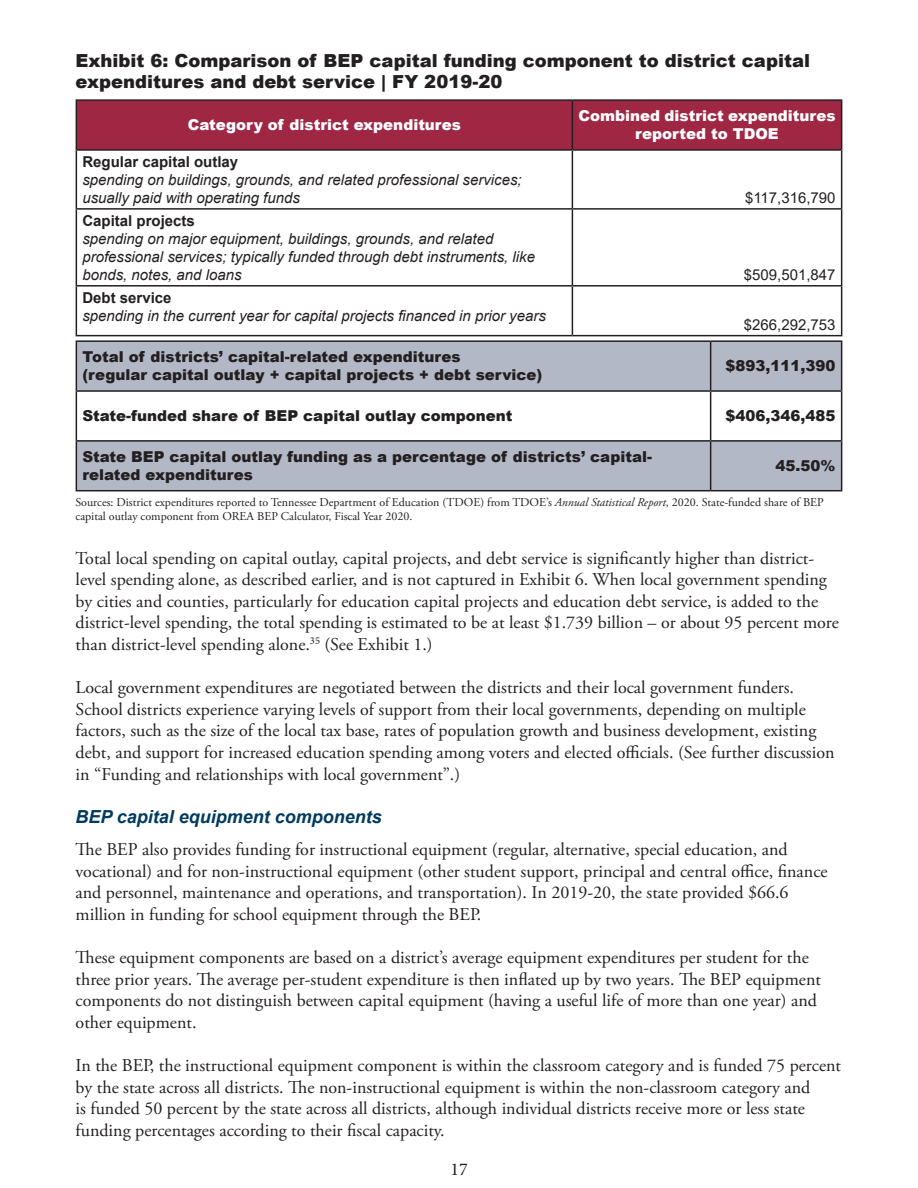
<style>
.page{position:relative;width:918px;height:1188px;background:#fff}
.page>*{position:absolute;margin:0;border:0;box-sizing:border-box;transform-origin:0 0}
.t1{font:18px/21.6px "Adobe Garamond Pro";color:#231f20}
.t2{font:900 18px/21.6px "Arial";color:#231f20}
.t3{font:italic 700 18px "Arial";color:#003a5d}
.t4{font:18px "Minion Pro";color:#231f20}
.t5{font:italic 15px/18px "Arial";color:#231f20}
.t6{font:900 15px/18px "Arial";color:#231f20}
.t7{font:900 15px/18px "Arial";color:#fff;text-align:center}
.t8{font:700 15px "Arial";color:#231f20}
.t9{font:15px "Arial";color:#231f20}
.t10{font:12px/14.4px "Adobe Garamond Pro";color:#231f20}
.s1{font-style:italic}
</style>
<div class="page">
<div style="left:77px;top:101px;width:764px;height:48px;background:#9f2743"></div>
<hr style="left:76px;top:99px;width:496px;height:2px;background:#231f20">
<hr style="left:76px;top:101px;width:1px;height:48px;background:#231f20">
<hr style="left:572px;top:99px;width:270px;height:2px;background:#231f20">
<hr style="left:572px;top:101px;width:1px;height:48px;background:#231f20">
<hr style="left:841px;top:101px;width:1px;height:48px;background:#231f20">
<hr style="left:76px;top:149px;width:496px;height:2px;background:#231f20">
<hr style="left:76px;top:151px;width:1px;height:57px;background:#231f20">
<hr style="left:572px;top:149px;width:270px;height:2px;background:#231f20">
<hr style="left:572px;top:151px;width:1px;height:57px;background:#231f20">
<hr style="left:841px;top:151px;width:1px;height:57px;background:#231f20">
<hr style="left:76px;top:208px;width:496px;height:2px;background:#231f20">
<hr style="left:76px;top:210px;width:1px;height:75px;background:#231f20">
<hr style="left:572px;top:208px;width:270px;height:2px;background:#231f20">
<hr style="left:572px;top:210px;width:1px;height:75px;background:#231f20">
<hr style="left:841px;top:210px;width:1px;height:75px;background:#231f20">
<hr style="left:76px;top:285px;width:496px;height:2px;background:#231f20">
<hr style="left:76px;top:287px;width:1px;height:48px;background:#231f20">
<hr style="left:572px;top:285px;width:270px;height:2px;background:#231f20">
<hr style="left:572px;top:287px;width:1px;height:48px;background:#231f20">
<hr style="left:841px;top:287px;width:1px;height:48px;background:#231f20">
<hr style="left:76px;top:335px;width:496px;height:1px;background:#231f20">
<hr style="left:572px;top:335px;width:270px;height:1px;background:#231f20">
<svg style="left:77px;top:342px;width:764px;height:148px;fill:#b2b8c5"></svg>
<hr style="left:76px;top:340px;width:635px;height:2px;background:#231f20">
<hr style="left:76px;top:342px;width:1px;height:48px;background:#231f20">
<hr style="left:711px;top:340px;width:131px;height:2px;background:#231f20">
<hr style="left:710px;top:342px;width:1px;height:48px;background:#231f20">
<hr style="left:841px;top:342px;width:1px;height:48px;background:#231f20">
<hr style="left:76px;top:390px;width:635px;height:2px;background:#231f20">
<hr style="left:76px;top:392px;width:1px;height:48px;background:#231f20">
<hr style="left:711px;top:390px;width:131px;height:2px;background:#231f20">
<hr style="left:710px;top:392px;width:1px;height:48px;background:#231f20">
<hr style="left:841px;top:392px;width:1px;height:48px;background:#231f20">
<hr style="left:76px;top:440px;width:635px;height:2px;background:#231f20">
<hr style="left:76px;top:442px;width:1px;height:48px;background:#231f20">
<hr style="left:711px;top:440px;width:131px;height:2px;background:#231f20">
<hr style="left:710px;top:442px;width:1px;height:48px;background:#231f20">
<hr style="left:841px;top:442px;width:1px;height:48px;background:#231f20">
<hr style="left:76px;top:490px;width:635px;height:1px;background:#231f20">
<hr style="left:711px;top:490px;width:131px;height:1px;background:#231f20">
<p class="t2" style="left:76px;top:49px;width:736px">Exhibit 6: Comparison of BEP capital funding component to district capital expenditures and debt service | FY 2019-20</p>
<p class="t7" style="left:188px;top:116px;width:275px">Category of district expenditures</p>
<p class="t7" style="left:578px;top:107px;width:259px">Combined district expenditures reported to TDOE</p>
<p class="t8" style="left:82px;top:151px;width:157px">Regular capital outlay</p>
<p class="t5" style="left:82px;top:171px;width:441px">spending on buildings, grounds, and related professional services; usually paid with operating funds</p>
<p class="t9" style="left:745px;top:187px;width:92px">$117,316,790</p>
<p class="t8" style="left:82px;top:210px;width:114px">Capital projects</p>
<p class="t5" style="left:82px;top:230px;width:454px">spending on major equipment, buildings, grounds, and related professional services; typically funded through debt instruments, like bonds, notes, and loans</p>
<p class="t8" style="left:82px;top:287px;width:91px">Debt service</p>
<p class="t5" style="left:82px;top:307px;width:465px">spending in the current year for capital projects financed in prior years</p>
<p class="t6" style="left:82px;top:348px;width:380px">Total of districts’ capital-related expenditures</p>
<p class="t6" style="left:82px;top:366px;width:462px">(regular capital outlay + capital projects + debt service)</p>
<p class="t9" style="left:744px;top:264px;width:93px">$509,501,847</p>
<p class="t9" style="left:744px;top:314px;width:93px">$266,292,753</p>
<p class="t6" style="left:726px;top:357px;width:112px">$893,111,390</p>
<p class="t6" style="left:82px;top:407px;width:432px">State-funded share of BEP capital outlay component</p>
<p class="t6" style="left:726px;top:407px;width:112px">$406,346,485</p>
<p class="t6" style="left:82px;top:447px;width:571px">State BEP capital outlay funding as a percentage of districts’ capital&shy;related expenditures</p>
<p class="t6" style="left:776px;top:456px;width:62px">45.50%</p>
<p class="t10" style="left:76px;top:496px;width:750px">Sources: District expenditures reported to Tennessee Department of Education (TDOE) from TDOE’s <span class="s1">Annual Statistical Report</span>, 2020. State-funded share of BEP capital outlay component from OREA BEP Calculator, Fiscal Year 2020.</p>
<p class="t1" style="left:76px;top:548px;width:765px">Total local spending on capital outlay, capital projects, and debt service is significantly higher than district&shy;level spending alone, as described earlier, and is not captured in Exhibit 6. When local government spending by cities and counties, particularly for education capital projects and education debt service, is added to the district-level spending, the total spending is estimated to be at least $1.739 billion – or about 95 percent more than district-level spending alone.<sup>35</sup> (See Exhibit 1.)</p>
<p class="t1" style="left:76px;top:677px;width:760px">Local government expenditures are negotiated between the districts and their local government funders.<br>School districts experience varying levels of support from their local governments, depending on multiple factors, such as the size of the local tax base, rates of population growth and business development, existing debt, and support for increased education spending among voters and elected officials. (See further discussion in “Funding and relationships with local government”.)</p>
<p class="t3" style="left:76px;top:805px;width:308px">BEP capital equipment components</p>
<p class="t1" style="left:76px;top:839px;width:754px">The BEP also provides funding for instructional equipment (regular, alternative, special education, and vocational) and for non-instructional equipment (other student support, principal and central office, finance and personnel, maintenance and operations, and transportation). In 2019-20, the state provided $66.6 million in funding for school equipment through the BEP.</p>
<p class="t1" style="left:76px;top:947px;width:747px">These equipment components are based on a district’s average equipment expenditures per student for the three prior years. The average per-student expenditure is then inflated up by two years. The BEP equipment components do not distinguish between capital equipment (having a useful life of more than one year) and other equipment.</p>
<p class="t1" style="left:76px;top:1055px;width:767px">In the BEP, the instructional equipment component is within the classroom category and is funded 75 percent by the state across all districts. The non-instructional equipment is within the non-classroom category and<br>is funded 50 percent by the state across all districts, although individual districts receive more or less state funding percentages according to their fiscal capacity.</p>
<p class="t4" style="left:450px;top:1157px;width:19px">17</p>
</div>
